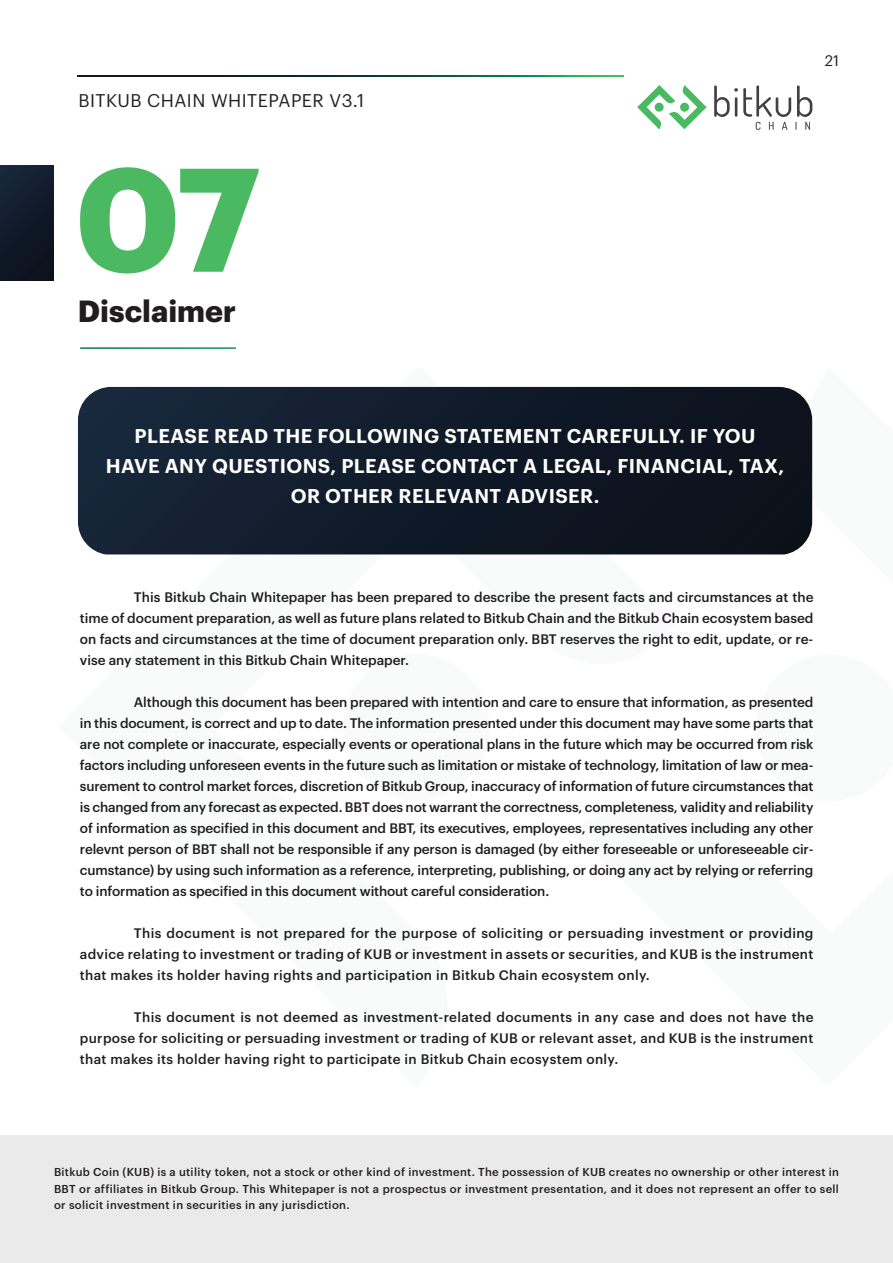
<style>
.page{position:relative;width:893px;height:1263px;background:#fff}
.page>*{position:absolute;margin:0;border:0;box-sizing:border-box;transform-origin:0 0}
.t1{font:700 144px "Graphik TH";color:#4ab962}
.t2{font:700 30px "Graphik TH";color:#211d1e}
.t3{font:600 19.5px/30px "Graphik TH";letter-spacing:.02em;color:#fff;text-align:center}
.t4{font:18px "Graphik TH";letter-spacing:.025em;color:#231f20}
.t5{font:15px "Graphik TH";color:#231f20}
.t6{font:500 13.5px/21px "Graphik TH";letter-spacing:.005em;color:#211d1e;text-align:justify}
.t7{font:500 11.25px/16.5px "Graphik TH";letter-spacing:.03em;color:#231f20;text-align:justify}
</style>
<div class="page">
<div style="left:0;top:1135px;width:893px;height:128px;background:#eaeaea"></div>
<svg style="left:714px;top:85px;width:98px;height:45px"></svg>
<svg style="left:637px;top:85px;width:69px;height:44px"></svg>
<svg style="left:78px;top:75px;width:545px;height:2px"></svg>
<div style="left:0;top:166px;width:53px;height:114px;background:linear-gradient(to right,#121f2f,#0e1723)"></div>
<svg style="left:78px;top:387px;width:734px;height:167px;background:#121c2b"></svg>
<h3 class="t4" style="left:78px;top:87px;width:287px">BITKUB CHAIN WHITEPAPER V3.1</h3>
<h1 class="t1" style="left:75px;top:108px;width:186px">07</h1>
<h2 class="t2" style="left:78px;top:288px;width:159px">Disclaimer</h2>
<p class="t5" style="left:825px;top:50px;width:16px">21</p>
<h3 class="t3" style="left:106px;top:421px;width:680px">PLEASE READ THE FOLLOWING STATEMENT CAREFULLY. IF YOU<br>HAVE ANY QUESTIONS, PLEASE CONTACT A LEGAL, FINANCIAL, TAX,<br>OR OTHER RELEVANT ADVISER.</h3>
<p class="t6" style="left:80px;top:587px;width:735px;text-indent:54px">This Bitkub Chain Whitepaper has been prepared to describe the present facts and circumstances at the time of document preparation, as well as future plans related to Bitkub Chain and the Bitkub Chain ecosystem based on facts and circumstances at the time of document preparation only. BBT reserves the right to edit, update, or re&shy;vise any statement in this Bitkub Chain Whitepaper.</p>
<p class="t6" style="left:80px;top:692px;width:735px;text-indent:54px">Although this document has been prepared with intention and care to ensure that information, as presented in this document, is correct and up to date. The information presented under this document may have some parts that are not complete or inaccurate, especially events or operational plans in the future which may be occurred from risk factors including unforeseen events in the future such as limitation or mistake of technology, limitation of law or mea&shy;surement to control market forces, discretion of Bitkub Group, inaccuracy of information of future circumstances that is changed from any forecast as expected. BBT does not warrant the correctness, completeness, validity and reliability of information as specified in this document and BBT, its executives, employees, representatives including any other relevnt person of BBT shall not be responsible if any person is damaged (by either foreseeable or unforeseeable cir&shy;cumstance) by using such information as a reference, interpreting, publishing, or doing any act by relying or referring to information as specified in this document without careful consideration.</p>
<p class="t6" style="left:80px;top:923px;width:735px;text-indent:54px">This document is not prepared for the purpose of soliciting or persuading investment or providing advice relating to investment or trading of KUB or investment in assets or securities, and KUB is the instrument that makes its holder having rights and participation in Bitkub Chain ecosystem only.</p>
<p class="t6" style="left:80px;top:1007px;width:735px;text-indent:54px">This document is not deemed as investment-related documents in any case and does not have the purpose for soliciting or persuading investment or trading of KUB or relevant asset, and KUB is the instrument that makes its holder having right to participate in Bitkub Chain ecosystem only.</p>
<p class="t7" style="left:54px;top:1164px;width:787px">Bitkub Coin (KUB) is a utility token, not a stock or other kind of investment. The possession of KUB creates no ownership or other interest in BBT or affiliates in Bitkub Group. This Whitepaper is not a prospectus or investment presentation, and it does not represent an offer to sell or solicit investment in securities in any jurisdiction.</p>
</div>
